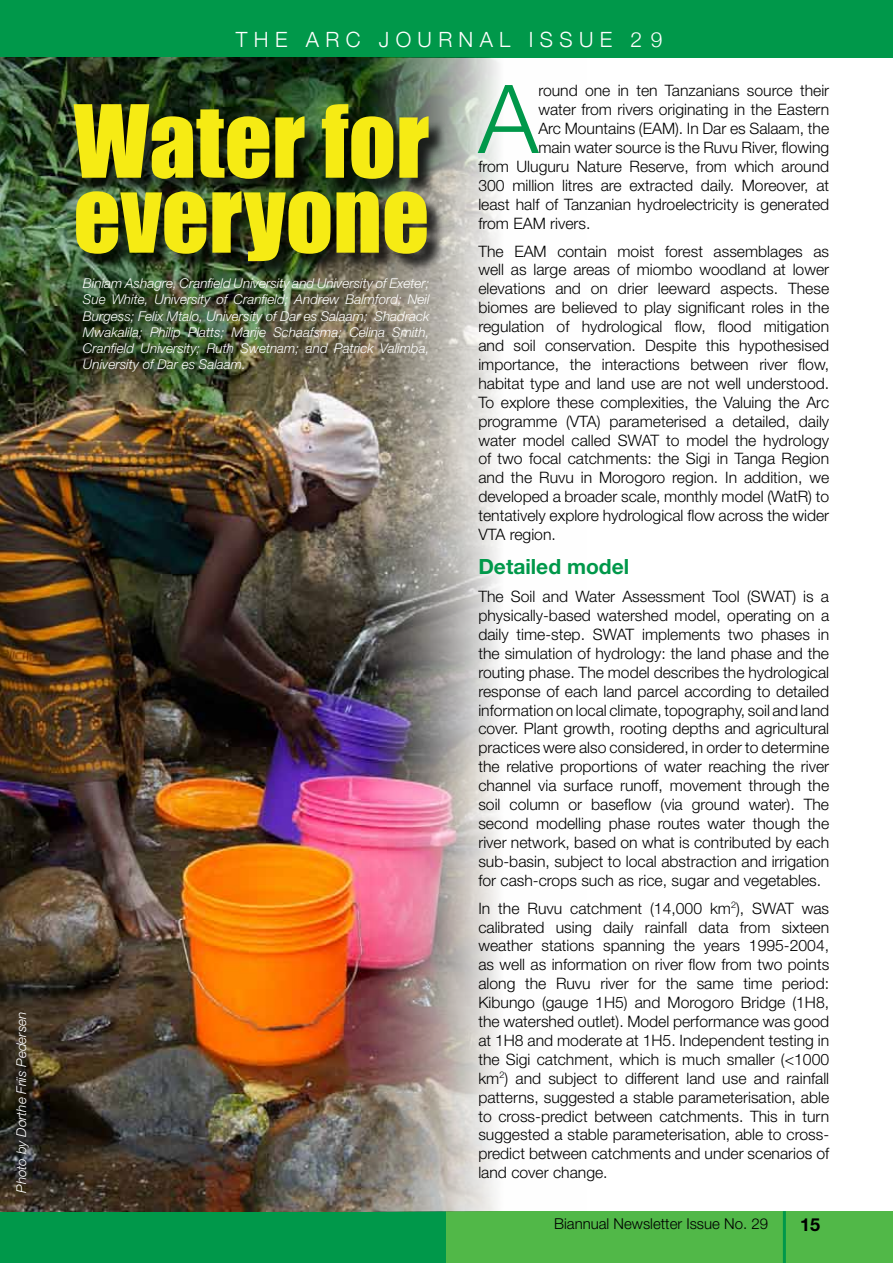
<style>
.page{position:relative;width:893px;height:1263px;background:#fff}
.page>*{position:absolute;margin:0;border:0;box-sizing:border-box;transform-origin:0 0}
.t1{font:300 95.1px "Helvetica Neue LT Std";color:#00984a}
.t2{font:93px/75px "Impact";color:#f6eb14}
.t3{font:300 21px "Helvetica Neue";letter-spacing:.3em;color:#fff}
.t4{font:700 21px "Helvetica Neue LT Std";color:#00984a}
.t5{font:700 18px "Helvetica Neue LT Std";color:#000}
.t6{font:300 15.75px/18.9px "Helvetica Neue LT Std";color:#000;text-align:justify}
.t7{font:300 15px "Helvetica Neue LT Std";color:#000}
.t8{font:italic 300 13.5px/16.2px "Helvetica Neue LT Std";color:#fff;text-align:justify}
</style>
<div class="page">
<div style="left:0;top:0;width:893px;height:58px;background:#00984a"></div>
<div style="left:0;top:1211px;width:468px;height:52px;background:#00984a"></div>
<div style="left:446px;top:1211px;width:447px;height:52px;background:#51b848"></div>
<hr style="left:783px;top:1211px;width:3px;height:52px;background:#00984a">
<img style="left:0;top:58px;width:499px;height:1153px">
<div style="left:76px;top:106px;width:371px;height:174px;background:#000;opacity:.75"></div>
<p class="t8" style="left:13px;top:1193px;width:183px;rotate:-90deg">Photo by Dorthe Friis Pedersen</p>
<h3 class="t3" style="left:236px;top:22px;width:428px">THE ARC JOURNAL ISSUE 29</h3>
<h2 class="t2" style="left:73px;top:101px;width:358px">Water for everyone</h2>
<p class="t8" style="left:83px;top:275px;width:348px">Biniam Ashagre, Cranfield University and University of Exeter; Sue White, University of Cranfield; Andrew Balmford; Neil Burgess; Felix Mtalo, University of Dar es Salaam; Shadrack Mwakalila; Philip Platts; Marije Schaafsma; Celina Smith, Cranfield University; Ruth Swetnam; and Patrick Valimba, University of Dar es Salaam.</p>
<h1 class="t1" style="left:478px;top:61px;width:61px">A</h1>
<p class="t6" style="left:538px;top:81px;width:292px">round one in ten Tanzanians source their</p>
<p class="t6" style="left:538px;top:100px;width:292px">water from rivers originating in the Eastern</p>
<p class="t6" style="left:538px;top:119px;width:292px">Arc Mountains (EAM). In Dar es Salaam, the</p>
<p class="t6" style="left:538px;top:138px;width:292px">main water source is the Ruvu River, flowing</p>
<p class="t6" style="left:478px;top:157px;width:352px">from Uluguru Nature Reserve, from which around</p>
<p class="t6" style="left:478px;top:175px;width:352px">300 million litres are extracted daily. Moreover, at</p>
<p class="t6" style="left:478px;top:194px;width:352px">least half of Tanzanian hydroelectricity is generated</p>
<p class="t6" style="left:478px;top:213px;width:114px">from EAM rivers.</p>
<p class="t6" style="left:478px;top:241px;width:352px">The EAM contain moist forest assemblages as well as large areas of miombo woodland at lower elevations and on drier leeward aspects. These biomes are believed to play significant roles in the regulation of hydrological flow, flood mitigation and soil conservation. Despite this hypothesised importance, the interactions between river flow, habitat type and land use are not well understood.<br>To explore these complexities, the Valuing the Arc programme (VTA) parameterised a detailed, daily water model called SWAT to model the hydrology of two focal catchments: the Sigi in Tanga Region and the Ruvu in Morogoro region. In addition, we developed a broader scale, monthly model (WatR) to tentatively explore hydrological flow across the wider VTA region.</p>
<h3 class="t4" style="left:478px;top:554px;width:152px">Detailed model</h3>
<p class="t6" style="left:478px;top:587px;width:352px">The Soil and Water Assessment Tool (SWAT) is a physically-based watershed model, operating on a daily time-step. SWAT implements two phases in the simulation of hydrology: the land phase and the routing phase. The model describes the hydrological response of each land parcel according to detailed information on local climate, topography, soil and land cover. Plant growth, rooting depths and agricultural practices were also considered, in order to determine the relative proportions of water reaching the river channel via surface runoff, movement through the soil column or baseflow (via ground water). The second modelling phase routes water though the river network, based on what is contributed by each sub-basin, subject to local abstraction and irrigation for cash-crops such as rice, sugar and vegetables.</p>
<p class="t6" style="left:478px;top:898px;width:352px">In the Ruvu catchment (14,000 km<sup>2</sup>), SWAT was calibrated using daily rainfall data from sixteen weather stations spanning the years 1995-2004, as well as information on river flow from two points along the Ruvu river for the same time period:<br>Kibungo (gauge 1H5) and Morogoro Bridge (1H8, the watershed outlet). Model performance was good at 1H8 and moderate at 1H5. Independent testing in the Sigi catchment, which is much smaller (&lt;1000 km<sup>2</sup>) and subject to different land use and rainfall patterns, suggested a stable parameterisation, able to cross-predict between catchments. This in turn suggested a stable parameterisation, able to cross&shy;predict between catchments and under scenarios of land cover change.</p>
<p class="t7" style="left:554px;top:1214px;width:215px">Biannual Newsletter Issue No. 29</p>
<p class="t5" style="left:800px;top:1213px;width:22px">15</p>
</div>
